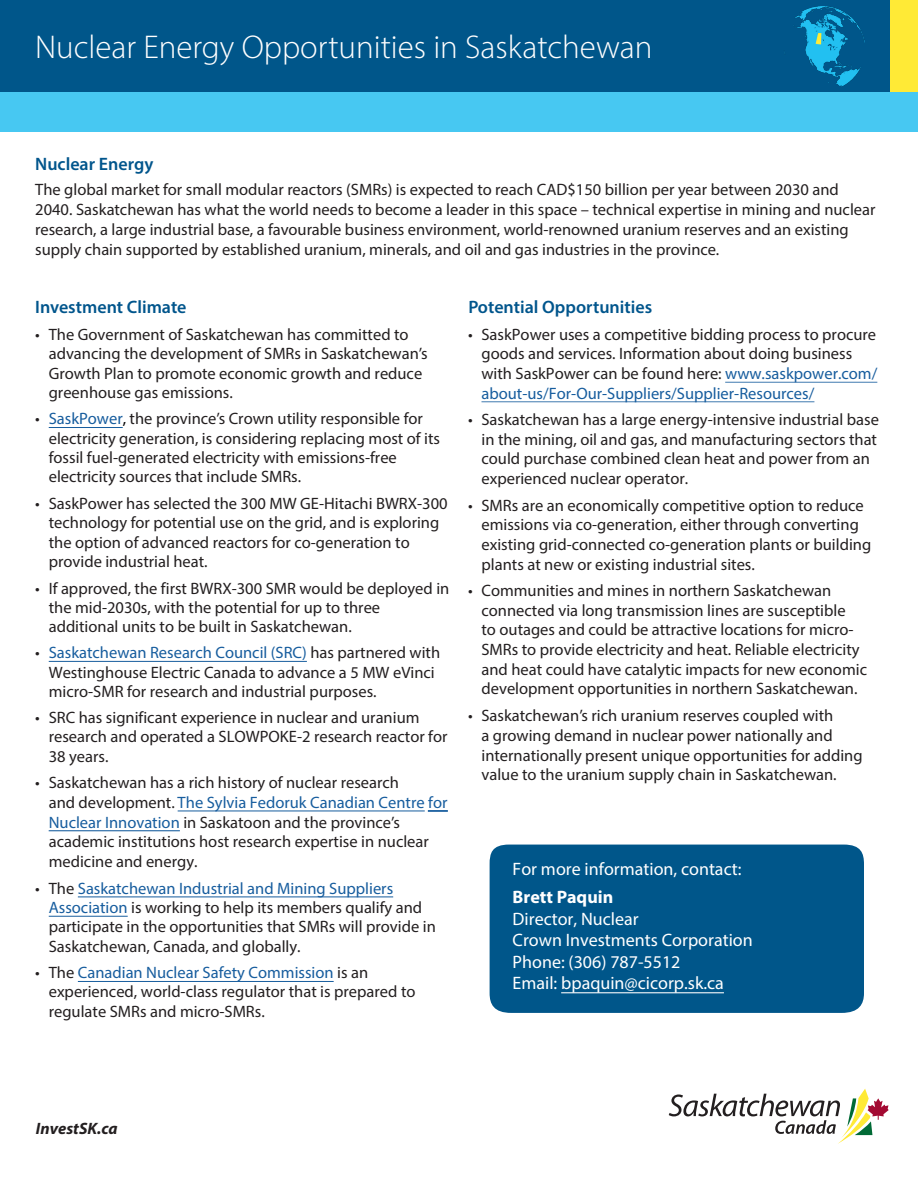
<style>
.page{position:relative;width:918px;height:1188px;background:#fff}
.page>*{position:absolute;margin:0;border:0;box-sizing:border-box;transform-origin:0 0}
.t1{font:300 33px "Myriad Pro";color:#fff}
.t2{font:18px/21.6px "Myriad Pro";color:#fff}
.t3{font:600 18px "Myriad Pro";color:#00558c}
.No_Hyphenation{font:16.5px/19.4px "Myriad Pro";color:#231f20}
.t4{font:italic 700 16.5px "Myriad Pro";color:#231f20}
.s1{color:#175d9e}
.s2{color:#000}
.s3{font-weight:700}
</style>
<div class="page">
<svg style="left:669px;top:1089px;width:220px;height:55px"></svg>
<div style="left:0;top:92px;width:918px;height:39px;background:#47c8f2"></div>
<div style="left:0;top:0;width:890px;height:92px;background:#00568a"></div>
<div style="left:890px;top:0;width:28px;height:92px;background:#ffea36"></div>
<img style="left:795px;top:7px;width:69px;height:80px">
<div style="left:490px;top:845px;width:374px;height:168px;background:#00568a"></div>
<hr style="left:561px;top:992px;width:163px;height:1px;background:#fff">
<hr style="left:725px;top:382px;width:152px;height:1px;background:#175d9e">
<hr style="left:482px;top:401px;width:332px;height:2px;background:#175d9e">
<hr style="left:49px;top:427px;width:74px;height:1px;background:#175d9e">
<hr style="left:49px;top:661px;width:258px;height:1px;background:#175d9e">
<hr style="left:178px;top:811px;width:247px;height:1px;background:#175d9e">
<svg style="left:428px;top:811px;width:20px;height:1px"></svg>
<hr style="left:49px;top:830px;width:131px;height:1px;background:#175d9e">
<hr style="left:78px;top:896px;width:315px;height:1px;background:#175d9e">
<hr style="left:49px;top:916px;width:79px;height:1px;background:#175d9e">
<hr style="left:78px;top:981px;width:256px;height:1px;background:#175d9e">
<p class="t1" style="left:35px;top:27px;width:619px">Nuclear Energy Opportunities in Saskatchewan</p>
<p class="t3" style="left:35px;top:152px;width:120px">Nuclear Energy</p>
<p class="No_Hyphenation" style="left:35px;top:179px;width:842px;line-height:19.8px">The global market for small modular reactors (SMRs) is expected to reach CAD$150 billion per year between 2030 and 2040. Saskatchewan has what the world needs to become a leader in this space – technical expertise in mining and nuclear research, a large industrial base, a favourable business environment, world-renowned uranium reserves and an existing supply chain supported by established uranium, minerals, and oil and gas industries in the province.</p>
<p class="t3" style="left:35px;top:295px;width:153px">Investment Climate</p>
<p class="No_Hyphenation" style="left:49px;top:324px;width:380px;text-indent:-13px">• The Government of Saskatchewan has committed to advancing the development of SMRs in Saskatchewan’s Growth Plan to promote economic growth and reduce greenhouse gas emissions.</p>
<p class="No_Hyphenation" style="left:49px;top:409px;width:393px;text-indent:-13px">• <span class="s1">SaskPower</span><span class="s2">,</span> the province’s Crown utility responsible for electricity generation, is considering replacing most of its fossil fuel-generated electricity with emissions-free electricity sources that include SMRs.</p>
<p class="No_Hyphenation" style="left:49px;top:494px;width:400px;text-indent:-13px">• SaskPower has selected the 300 MW GE-Hitachi BWRX-300 technology for potential use on the grid, and is exploring the option of advanced reactors for co-generation to provide industrial heat.</p>
<p class="No_Hyphenation" style="left:49px;top:578px;width:402px;text-indent:-13px">• If approved, the first BWRX-300 SMR would be deployed in the mid-2030s, with the potential for up to three additional units to be built in Saskatchewan.</p>
<p class="No_Hyphenation" style="left:49px;top:643px;width:393px;text-indent:-13px">• <span class="s1">Saskatchewan Research Council (SRC)</span> has partnered with<br>Westinghouse Electric Canada to advance a 5 MW eVinci micro-SMR for research and industrial purposes.</p>
<p class="No_Hyphenation" style="left:49px;top:708px;width:400px;text-indent:-13px">• SRC has significant experience in nuclear and uranium research and operated a SLOWPOKE-2 research reactor for<br>38 years.</p>
<p class="No_Hyphenation" style="left:49px;top:772px;width:400px;line-height:19.8px;text-indent:-13px">• Saskatchewan has a rich history of nuclear research<br>and development. <span class="s1">The Sylvia Fedoruk Canadian Centre for Nuclear Innovation</span> in Saskatoon and the province’s academic institutions host research expertise in nuclear medicine and energy.</p>
<p class="No_Hyphenation" style="left:49px;top:878px;width:389px;text-indent:-13px">• The <span class="s1">Saskatchewan Industrial and Mining Suppliers Association</span> is working to help its members qualify and participate in the opportunities that SMRs will provide in Saskatchewan, Canada, and globally.</p>
<p class="No_Hyphenation" style="left:49px;top:963px;width:368px;text-indent:-13px">• The <span class="s1">Canadian Nuclear Safety Commission</span> is an experienced, world-class regulator that is prepared to regulate SMRs and micro-SMRs.</p>
<p class="t3" style="left:468px;top:295px;width:185px">Potential Opportunities</p>
<p class="No_Hyphenation" style="left:482px;top:324px;width:397px;text-indent:-14px">• SaskPower uses a competitive bidding process to procure goods and services. Information about doing business with SaskPower can be found here: <span class="s1">www.saskpower.com/ about-us/For-Our-Suppliers/Supplier-Resources/</span></p>
<p class="No_Hyphenation" style="left:482px;top:410px;width:399px;text-indent:-14px">• Saskatchewan has a large energy-intensive industrial base in the mining, oil and gas, and manufacturing sectors that could purchase combined clean heat and power from an experienced nuclear operator.</p>
<p class="No_Hyphenation" style="left:482px;top:495px;width:391px;text-indent:-14px">• SMRs are an economically competitive option to reduce emissions via co-generation, either through converting existing grid-connected co-generation plants or building plants at new or existing industrial sites.</p>
<p class="No_Hyphenation" style="left:482px;top:580px;width:387px;text-indent:-14px">• Communities and mines in northern Saskatchewan connected via long transmission lines are susceptible<br>to outages and could be attractive locations for micro-SMRs to provide electricity and heat. Reliable electricity and heat could have catalytic impacts for new economic development opportunities in northern Saskatchewan.</p>
<p class="No_Hyphenation" style="left:482px;top:705px;width:383px;line-height:19.8px;text-indent:-14px">• Saskatchewan’s rich uranium reserves coupled with<br>a growing demand in nuclear power nationally and internationally present unique opportunities for adding value to the uranium supply chain in Saskatchewan.</p>
<p class="t2" style="left:513px;top:855px;width:230px;line-height:28px">For more information, contact:<br><span class="s3">Brett Paquin</span></p>
<p class="t2" style="left:513px;top:907px;width:242px">Director, Nuclear<br>Crown Investments Corporation<br>Phone: (306) 787-5512<br>Email: bpaquin@cicorp.sk.ca</p>
<p class="t4" style="left:36px;top:1118px;width:83px">InvestSK.ca</p>
</div>
